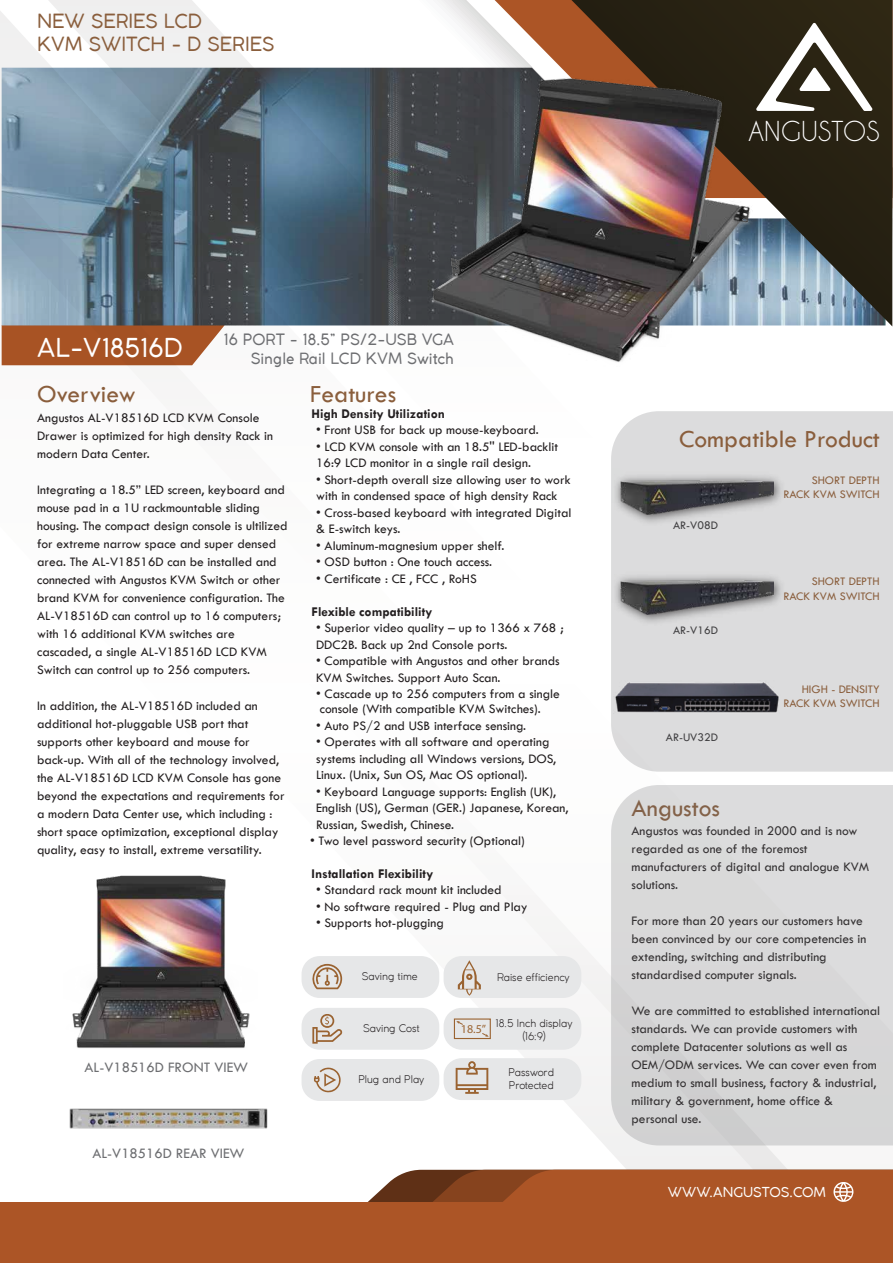
<style>
.page{position:relative;width:893px;height:1263px;background:#fff}
.page>*{position:absolute;margin:0;border:0;box-sizing:border-box;transform-origin:0 0}
.t1{font:25.8px "Caviar Dreams";color:#fff}
.t2{font:25.5px "Tw Cen";color:#8a5e3c}
.t3{font:25.5px "TUV Coco Gothic";color:#fff}
.t4{font:19.2px/23px "TUV Coco Gothic";color:#8a5e3c}
.t5{font:15.3px/18.5px "TUV Coco Gothic";color:#6d6e71;text-align:right}
.t6{font:15px "Tw Cen";color:#6d6e71}
.t7{font:13.5px/18px "Tw Cen";color:#231f20}
.t8{font:700 13.5px "Tw Cen";color:#231f20}
.t9{font:13.5px "TUV Coco Gothic";color:#fff}
.t10{font:12px/14.4px "Tw Cen";color:#8a5e3c;text-align:right}
.t11{font:12px "Tw Cen";color:#414042}
.t12{font:12px "Myriad Pro";color:#9a6331}
.t13{font:300 10.5px/12.6px "TUV Coco Gothic";color:#231f20}
</style>
<div class="page">
<svg style="left:0;top:0;width:466px;height:379px"></svg>
<svg style="left:301px;top:916px;width:591px;height:254px"></svg>
<svg style="left:466px;top:0;width:105px;height:73px"></svg>
<svg style="left:571px;top:0;width:321px;height:326px;background:#443f35"></svg>
<svg style="left:756px;top:23px;width:117px;height:88px"></svg>
<div style="left:0;top:1202px;width:893px;height:61px;background:#ac5526"></div>
<svg style="left:368px;top:1170px;width:525px;height:32px;background:#a1552d"></svg>
<div style="left:611px;top:411px;width:282px;height:361px;background:#dcdcdd"></div>
<div style="left:611px;top:785px;width:282px;height:360px;background:#d8d8d9"></div>
<img style="left:611px;top:468px;width:178px;height:62px">
<img style="left:620px;top:481px;width:153px;height:34px">
<img style="left:611px;top:568px;width:178px;height:61px">
<img style="left:620px;top:580px;width:153px;height:34px">
<svg style="left:764px;top:491px;width:7px;height:3px"></svg>
<div style="left:444px;top:956px;width:137px;height:42px;background:#e6e7e8;border-radius:18px"></div>
<svg style="left:458px;top:960px;width:23px;height:36px"></svg>
<div style="left:302px;top:956px;width:137px;height:42px;background:#e6e7e8;border-radius:18px"></div>
<svg style="left:312px;top:964px;width:30px;height:25px"></svg>
<div style="left:302px;top:1008px;width:137px;height:42px;background:#e6e7e8;border-radius:18px"></div>
<svg style="left:312px;top:1014px;width:31px;height:30px"></svg>
<div style="left:302px;top:1059px;width:137px;height:42px;background:#e6e7e8;border-radius:18px"></div>
<svg style="left:314px;top:1067px;width:27px;height:26px"></svg>
<div style="left:444px;top:1058px;width:137px;height:42px;background:#e6e7e8;border-radius:18px"></div>
<div style="left:444px;top:1008px;width:137px;height:42px;background:#e6e7e8;border-radius:18px"></div>
<svg style="left:456px;top:1021px;width:7px;height:4px"></svg>
<svg style="left:482px;top:1033px;width:7px;height:4px"></svg>
<div style="left:454px;top:1018px;width:37px;height:21px;border:1px solid #9a6331"></div>
<svg style="left:456px;top:1061px;width:32px;height:33px"></svg>
<img style="left:613px;top:681px;width:168px;height:32px">
<img style="left:72px;top:875px;width:178px;height:173px">
<img style="left:424px;top:73px;width:333px;height:295px">
<img style="left:69px;top:1108px;width:199px;height:21px">
<h3 class="t4" style="left:37px;top:10px;width:239px">NEW SERIES LCD<br>KVM SWITCH - D SERIES</h3>
<h1 class="t1" style="left:748px;top:115px;width:133px">ANGUSTOS</h1>
<h2 class="t3" style="left:37px;top:333px;width:147px">AL-V18516D</h2>
<p class="t5" style="left:224px;top:331px;width:232px">16 PORT - 18.5” PS/2-USB VGA<br>Single Rail LCD KVM Switch</p>
<h2 class="t2" style="left:37px;top:379px;width:100px">Overview</h2>
<h2 class="t2" style="left:310px;top:379px;width:88px">Features</h2>
<p class="t7" style="left:37px;top:408px;width:237px">Angustos AL-V18516D LCD KVM Console<br>Drawer is optimized for high density Rack in modern Data Center.</p>
<p class="t7" style="left:37px;top:480px;width:252px">Integrating a 18.5” LED screen, keyboard and mouse pad in a 1U rackmountable sliding housing. The compact design console is ultilized for extreme narrow space and super densed area. The AL-V18516D can be installed and connected with Angustos KVM Switch or other brand KVM for convenience configuration. The AL-V18516D can control up to 16 computers; with 16 additional KVM switches are cascaded, a single AL-V18516D LCD KVM Switch can control up to 256 computers.</p>
<p class="t7" style="left:37px;top:696px;width:249px">In addition, the AL-V18516D included an additional hot-pluggable USB port that supports other keyboard and mouse for back-up. With all of the technology involved, the AL-V18516D LCD KVM Console has gone beyond the expectations and requirements for a modern Data Center use, which including : short space optimization, exceptional display quality, easy to install, extreme versatility.</p>
<p class="t8" style="left:312px;top:405px;width:135px">High Density Utilization</p>
<p class="t7" style="left:316px;top:421px;width:224px">• Front USB for back up mouse-keyboard.</p>
<p class="t7" style="left:316px;top:438px;width:243px;line-height:16.5px">• LCD KVM console with an 18.5'' LED-backlit<br>16:9 LCD monitor in a single rail design.</p>
<p class="t7" style="left:316px;top:471px;width:256px;line-height:16.5px">• Short-depth overall size allowing user to work with in condensed space of high density Rack</p>
<p class="t7" style="left:316px;top:504px;width:257px;line-height:16.5px">• Cross-based keyboard with integrated Digital &amp; E-switch keys.</p>
<p class="t7" style="left:316px;top:536px;width:190px">• Aluminum-magnesium upper shelf.</p>
<p class="t7" style="left:316px;top:553px;width:178px">• OSD button : One touch access.</p>
<p class="t7" style="left:316px;top:569px;width:162px">• Certificate : CE , FCC , RoHS</p>
<p class="t8" style="left:312px;top:603px;width:122px">Flexible compatibility</p>
<p class="t7" style="left:316px;top:620px;width:249px;line-height:16.5px">• Superior video quality – up to 1366 x 768 ;<br>DDC2B. Back up 2nd Console ports.</p>
<p class="t7" style="left:316px;top:653px;width:245px;line-height:16.5px">• Compatible with Angustos and other brands<br>KVM Switches. Support Auto Scan.</p>
<p class="t7" style="left:316px;top:686px;width:245px;line-height:15px">• Cascade up to 256 computers from a single console (With compatible KVM Switches).</p>
<p class="t7" style="left:316px;top:716px;width:212px">• Auto PS/2 and USB interface sensing.</p>
<p class="t7" style="left:316px;top:734px;width:242px;line-height:16.5px">• Operates with all software and operating systems including all Windows versions, DOS,<br>Linux. (Unix, Sun OS, Mac OS optional).</p>
<p class="t7" style="left:316px;top:783px;width:254px;line-height:16.5px">• Keyboard Language supports: English (UK),<br>English (US), German (GER.) Japanese, Korean,<br>Russian, Swedish, Chinese.</p>
<p class="t7" style="left:310px;top:831px;width:216px">• Two level password security (Optional)</p>
<p class="t8" style="left:312px;top:865px;width:123px">Installation Flexibility</p>
<p class="t7" style="left:316px;top:881px;width:187px">• Standard rack mount kit included</p>
<p class="t7" style="left:316px;top:897px;width:213px">• No software required - Plug and Play</p>
<p class="t7" style="left:316px;top:914px;width:129px">• Supports hot-plugging</p>
<p class="t13" style="left:362px;top:968px;width:57px">Saving time</p>
<p class="t13" style="left:497px;top:970px;width:74px">Raise efficiency</p>
<p class="t6" style="left:85px;top:1058px;width:165px">AL-V18516D FRONT VIEW</p>
<p class="t6" style="left:92px;top:1144px;width:154px">AL-V18516D REAR VIEW</p>
<p class="t13" style="left:363px;top:1021px;width:58px">Saving Cost</p>
<p class="t12" style="left:461px;top:1021px;width:27px">18.5”</p>
<p class="t13" style="left:496px;top:1016px;width:78px;text-align:center">18.5 Inch display (16:9)</p>
<p class="t13" style="left:358px;top:1072px;width:67px">Plug and Play</p>
<p class="t13" style="left:508px;top:1065px;width:47px">Password<br>Protected</p>
<h2 class="t2" style="left:679px;top:423px;width:202px">Compatible Product</h2>
<p class="t10" style="left:783px;top:473px;width:98px">SHORT DEPTH<br>RACK KVM SWITCH</p>
<p class="t11" style="left:673px;top:518px;width:46px">AR-V08D</p>
<p class="t11" style="left:673px;top:623px;width:46px">AR-V16D</p>
<p class="t11" style="left:666px;top:730px;width:54px">AR-UV32D</p>
<p class="t10" style="left:783px;top:574px;width:98px">SHORT DEPTH<br>RACK KVM SWITCH</p>
<p class="t10" style="left:783px;top:682px;width:98px">HIGH - DENSITY<br>RACK KVM SWITCH</p>
<h2 class="t2" style="left:631px;top:792px;width:90px">Angustos</h2>
<p class="t7" style="left:631px;top:822px;width:239px">Angustos was founded in 2000 and is now regarded as one of the foremost manufacturers of digital and analogue KVM solutions.</p>
<p class="t7" style="left:631px;top:912px;width:236px">For more than 20 years our customers have been convinced by our core competencies in extending, switching and distributing standardised computer signals.</p>
<p class="t7" style="left:631px;top:1002px;width:250px">We are committed to established international standards. We can provide customers with complete Datacenter solutions as well as OEM/ODM services. We can cover even from medium to small business, factory &amp; industrial, military &amp; government, home office &amp; personal use.</p>
<p class="t9" style="left:668px;top:1185px;width:159px">WWW.ANGUSTOS.COM</p>
</div>
